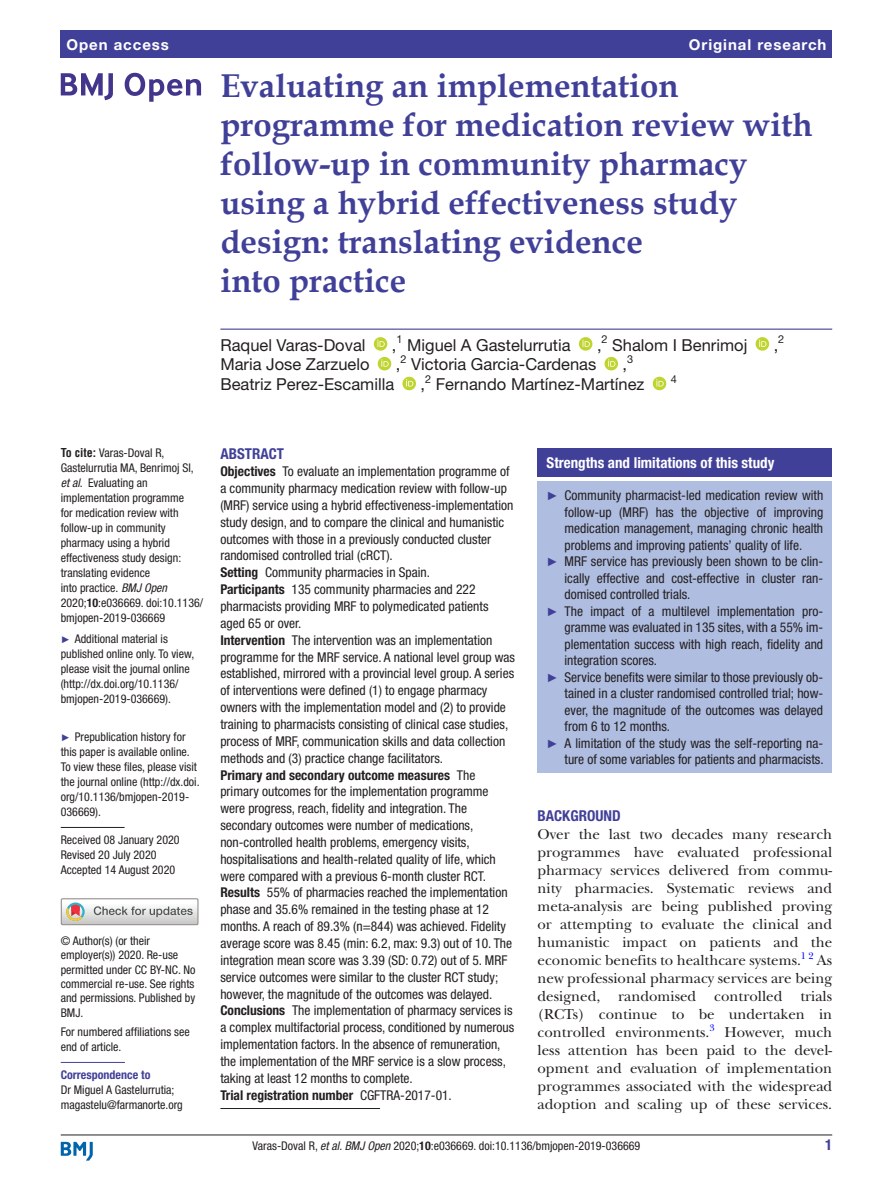
<style>
.page{position:relative;width:893px;height:1191px;background:#fff}
.page>*{position:absolute;margin:0;border:0;box-sizing:border-box;transform-origin:0 0}
.t1{font:700 33px/39px "Book Antiqua";color:#414099}
.t2{font:16.5px "Helvetica Neue LT Std";color:#231f20}
.t3{font:15px/18px "New Baskerville";color:#231f20;text-align:justify}
.t4{font:700 condensed 15px "Helvetica Neue LT Std";color:#fff}
.t5{font:700 15px "Helvetica Neue LT Std";letter-spacing:.065em;color:#fff}
.t6{font:700 condensed 15px "Helvetica Neue LT Std";color:#414099}
.t7{font:condensed 13.5px/16.8px "Helvetica Neue LT Std";color:#231f20}
.t8{font:condensed 12px/15px "Helvetica Neue LT Std";color:#231f20}
.t9{font:700 condensed 12px "Helvetica Neue LT Std";color:#414099}
.t10{font:10.95px "Helvetica Neue LT Std";color:#231f20}
.t11{font:9.9px "New Baskerville";color:#00f}
.s1{font-family:"Helvetica LT Std";font-weight:700}
.s2{font-style:italic}
.s3{font-weight:700}
.s4{font-family:"Arial";font-stretch:normal;font-size:9.75px;color:#414099}
.s5{font-family:"Arial";font-stretch:normal;font-size:12px;color:#414099}
</style>
<div class="page">
<hr style="left:61px;top:1134px;width:771px;height:1px;background:#231f20">
<svg style="left:61px;top:1141px;width:32px;height:19px"></svg>
<div style="left:61px;top:31px;width:771px;height:27px;background:#414099"></div>
<hr style="left:220px;top:328px;width:612px;height:2px;background:#414099">
<svg style="left:374px;top:337px;width:13px;height:14px"></svg>
<svg style="left:579px;top:337px;width:13px;height:14px"></svg>
<svg style="left:756px;top:337px;width:13px;height:14px"></svg>
<svg style="left:378px;top:357px;width:13px;height:13px"></svg>
<svg style="left:604px;top:357px;width:14px;height:13px"></svg>
<svg style="left:402px;top:377px;width:14px;height:13px"></svg>
<svg style="left:653px;top:377px;width:13px;height:13px"></svg>
<hr style="left:61px;top:827px;width:64px;height:1px;background:#231f20">
<hr style="left:61px;top:1062px;width:64px;height:1px;background:#414099">
<svg style="left:61px;top:73px;width:52px;height:27px"></svg>
<svg style="left:125px;top:73px;width:76px;height:29px"></svg>
<div style="left:61px;top:898px;width:138px;height:27px;border:1px solid #969090"></div>
<svg style="left:61px;top:898px;width:137px;height:26px"></svg>
<hr style="left:220px;top:1108px;width:160px;height:1px;background:#231f20">
<div style="left:538px;top:448px;width:294px;height:29px;background:#414099"></div>
<div style="left:538px;top:481px;width:294px;height:292px;background:#afbde1"></div>
<p class="t5" style="left:66px;top:35px;width:104px">Open access</p>
<p class="t5" style="left:689px;top:35px;width:139px">Original research</p>
<h1 class="t1" style="left:220px;top:66px;width:594px">Evaluating an implementation programme for medication review with follow-up in community pharmacy using a hybrid effectiveness study design: translating evidence<br>into practice</h1>
<p class="t2" style="left:220px;top:335px;width:147px">Raquel Varas-Doval</p>
<p class="t2" style="left:392px;top:335px;width:6px">,</p>
<p class="t10" style="left:396px;top:333px;width:8px">1</p>
<p class="t2" style="left:407px;top:335px;width:165px">Miguel A Gastelurrutia</p>
<p class="t2" style="left:597px;top:335px;width:6px">,</p>
<p class="t10" style="left:602px;top:333px;width:8px">2</p>
<p class="t2" style="left:612px;top:335px;width:137px">Shalom I Benrimoj</p>
<p class="t2" style="left:774px;top:335px;width:6px">,</p>
<p class="t10" style="left:778px;top:333px;width:8px">2</p>
<p class="t10" style="left:400px;top:352px;width:8px">2</p>
<p class="t2" style="left:411px;top:355px;width:187px">Victoria Garcia-Cardenas</p>
<p class="t10" style="left:627px;top:352px;width:8px">3</p>
<p class="t2" style="left:220px;top:355px;width:151px">Maria Jose Zarzuelo</p>
<p class="t2" style="left:396px;top:355px;width:6px">,</p>
<p class="t2" style="left:623px;top:355px;width:6px">,</p>
<p class="t2" style="left:220px;top:374px;width:175px">Beatriz Perez-Escamilla</p>
<p class="t10" style="left:425px;top:372px;width:8px">2</p>
<p class="t2" style="left:436px;top:374px;width:210px">Fernando Martínez-Martínez</p>
<p class="t10" style="left:671px;top:372px;width:8px">4</p>
<p class="t2" style="left:421px;top:374px;width:6px">,</p>
<p class="t8" style="left:61px;top:445px;width:144px"><span class="s1">To cite:</span> Varas-Doval R,<br>Gastelurrutia MA, Benrimoj SI, <span class="s2">et al</span>. Evaluating an implementation programme<br>for medication review with follow-up in community pharmacy using a hybrid effectiveness study design: translating evidence<br>into practice. <span class="s2">BMJ Open<br></span>2020;<span class="s3">10</span>:e036669. doi:10.1136/ bmjopen-2019-036669</p>
<p class="t8" style="left:61px;top:631px;width:135px"><span class="s4">►</span> Additional material is published online only. To view, please visit the journal online (http://dx.doi.org/10.1136/ bmjopen-2019-036669).</p>
<p class="t8" style="left:61px;top:729px;width:140px"><span class="s4">►</span> Prepublication history for this paper is available online.<br>To view these files, please visit the journal online (http://dx.doi. org/10.1136/bmjopen-2019-<br>036669).</p>
<p class="t8" style="left:61px;top:832px;width:120px">Received 08 January 2020<br>Revised 20 July 2020<br>Accepted 14 August 2020</p>
<p class="t8" style="left:61px;top:933px;width:136px;line-height:14.4px">© Author(s) (or their employer(s)) 2020. Re-use permitted under CC BY-NC. No commercial re-use. See rights and permissions. Published by<br>BMJ.</p>
<p class="t8" style="left:61px;top:1024px;width:130px">For numbered affiliations see end of article.</p>
<p class="t9" style="left:61px;top:1067px;width:91px">Correspondence to</p>
<p class="t8" style="left:61px;top:1082px;width:124px">Dr Miguel A Gastelurrutia; magastelu@farmanorte.org</p>
<p class="t6" style="left:220px;top:445px;width:65px">ABSTRACT</p>
<p class="t7" style="left:220px;top:463px;width:296px"><span class="s3">Objectives</span> To evaluate an implementation programme of a community pharmacy medication review with follow-up (MRF) service using a hybrid effectiveness-implementation study design, and to compare the clinical and humanistic outcomes with those in a previously conducted cluster randomised controlled trial (cRCT).<br><span class="s3">Setting</span> Community pharmacies in Spain.<br><span class="s3">Participants</span> 135 community pharmacies and 222 pharmacists providing MRF to polymedicated patients aged 65 or over.<br><span class="s3">Intervention</span> The intervention was an implementation programme for the MRF service. A national level group was established, mirrored with a provincial level group. A series of interventions were defined (1) to engage pharmacy owners with the implementation model and (2) to provide training to pharmacists consisting of clinical case studies, process of MRF, communication skills and data collection methods and (3) practice change facilitators.<br><span class="s3">Primary and secondary outcome measures</span> The primary outcomes for the implementation programme were progress, reach, fidelity and integration. The secondary outcomes were number of medications, non-controlled health problems, emergency visits, hospitalisations and health-related quality of life, which were compared with a previous 6-month cluster RCT.<br><span class="s3">Results</span> 55% of pharmacies reached the implementation phase and 35.6% remained in the testing phase at 12 months. A reach of 89.3% (n=844) was achieved. Fidelity average score was 8.45 (min: 6.2, max: 9.3) out of 10. The integration mean score was 3.39 (SD: 0.72) out of 5. MRF service outcomes were similar to the cluster RCT study; however, the magnitude of the outcomes was delayed.<br><span class="s3">Conclusions</span> The implementation of pharmacy services is a complex multifactorial process, conditioned by numerous implementation factors. In the absence of remuneration, the implementation of the MRF service is a slow process, taking at least 12 months to complete.<br><span class="s3">Trial registration number</span> CGFTRA-2017-01.</p>
<p class="t4" style="left:547px;top:454px;width:229px">Strengths and limitations of this study</p>
<p class="t7" style="left:547px;top:487px;width:278px"><span class="s5">►</span> Community pharmacist-led medication review with</p>
<p class="t7" style="left:565px;top:503px;width:260px">follow-up (MRF) has the objective of improving</p>
<p class="t7" style="left:565px;top:520px;width:260px">medication management, managing chronic health</p>
<p class="t7" style="left:565px;top:536px;width:239px">problems and improving patients’ quality of life.</p>
<p class="t7" style="left:547px;top:553px;width:278px"><span class="s5">►</span> MRF service has previously been shown to be clin-</p>
<p class="t7" style="left:565px;top:569px;width:260px">ically effective and cost-effective in cluster ran-</p>
<p class="t7" style="left:565px;top:586px;width:127px">domised controlled trials.</p>
<p class="t7" style="left:547px;top:602px;width:278px"><span class="s5">►</span> The impact of a multilevel implementation pro-</p>
<p class="t7" style="left:565px;top:619px;width:260px">gramme was evaluated in 135 sites, with a 55% im-</p>
<p class="t7" style="left:565px;top:635px;width:260px">plementation success with high reach, fidelity and</p>
<p class="t7" style="left:565px;top:652px;width:94px">integration scores.</p>
<p class="t7" style="left:547px;top:668px;width:278px"><span class="s5">►</span> Service benefits were similar to those previously ob-</p>
<p class="t7" style="left:565px;top:685px;width:260px">tained in a cluster randomised controlled trial; how-</p>
<p class="t7" style="left:565px;top:701px;width:260px">ever, the magnitude of the outcomes was delayed</p>
<p class="t7" style="left:565px;top:718px;width:107px">from 6 to 12 months.</p>
<p class="t7" style="left:547px;top:734px;width:278px"><span class="s5">►</span> A limitation of the study was the self-reporting na-</p>
<p class="t7" style="left:565px;top:751px;width:261px">ture of some variables for patients and pharmacists.</p>
<p class="t6" style="left:538px;top:807px;width:85px">BACKGROUND</p>
<p class="t3" style="left:538px;top:825px;width:296px">Over the last two decades many research programmes have evaluated professional pharmacy services delivered from commu&shy;nity pharmacies. Systematic reviews and meta-analysis are being published proving or attempting to evaluate the clinical and humanistic impact on patients and the economic benefits to healthcare systems.</p>
<p class="t11" style="left:801px;top:949px;width:14px">1 2</p>
<p class="t3" style="left:538px;top:951px;width:296px;text-indent:279px">As new professional pharmacy services are being designed, randomised controlled trials (RCTs) continue to be undertaken in controlled environments.<sup>3</sup></p>
<p class="t3" style="left:538px;top:1023px;width:296px;text-indent:187px">However, much less attention has been paid to the devel&shy;opment and evaluation of implementation programmes associated with the widespread adoption and scaling up of these services.</p>
<p class="t8" style="left:253px;top:1137px;width:389px">Varas-Doval R, <span class="s2">et al</span>. <span class="s2">BMJ Open</span> 2020;<span class="s3">10</span>:e036669. doi:10.1136/bmjopen-2019-036669</p>
<p class="t6" style="left:825px;top:1135px;width:9px">1</p>
</div>
